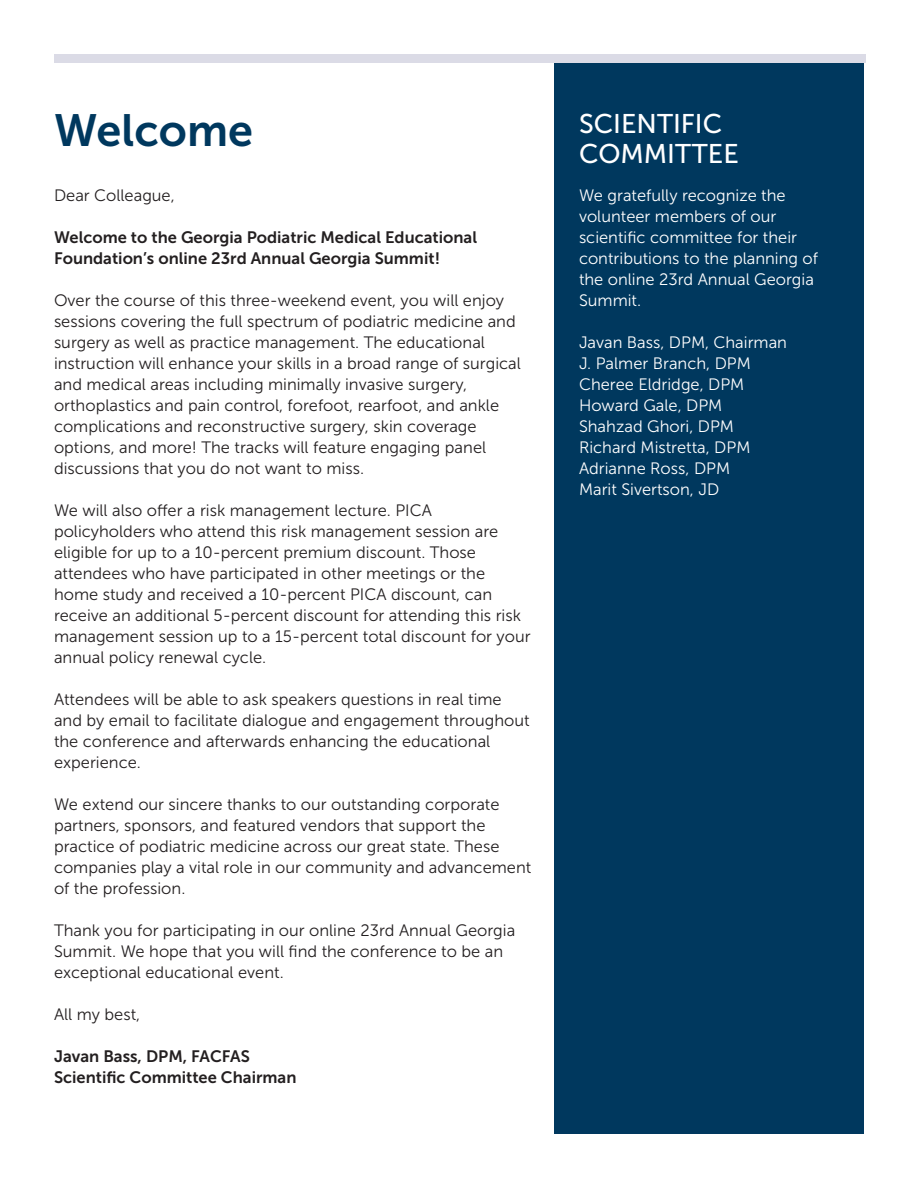
<style>
.page{position:relative;width:918px;height:1188px;background:#fff}
.page>*{position:absolute;margin:0;border:0;box-sizing:border-box;transform-origin:0 0}
.t1{font:45px "Museo Sans 700";color:#00385e}
.t2{font:27px/30px "Museo Sans 500";color:#fff}
.t3{font:16.5px/21px "Museo Sans 300";color:#231f20}
.t4{font:16.5px/21px "Museo Sans 300";color:#fff}
.t5{font:16.5px/21px "Museo Sans 700";color:#231f20}
</style>
<div class="page">
<div style="left:554px;top:54px;width:310px;height:1080px;background:#00385e"></div>
<div style="left:54px;top:54px;width:811px;height:8px;background:#dbdbe6"></div>
<p class="t1" style="left:54px;top:105px;width:201px">Welcome</p>
<p class="t3" style="left:54px;top:185px;width:122px">Dear Colleague,</p>
<p class="t5" style="left:54px;top:227px;width:425px">Welcome to the Georgia Podiatric Medical Educational<br>Foundation’s online 23rd Annual Georgia Summit!</p>
<p class="t3" style="left:54px;top:290px;width:468px">Over the course of this three-weekend event, you will enjoy sessions covering the full spectrum of podiatric medicine and surgery as well as practice management. The educational instruction will enhance your skills in a broad range of surgical and medical areas including minimally invasive surgery, orthoplastics and pain control, forefoot, rearfoot, and ankle complications and reconstructive surgery, skin coverage options, and more! The tracks will feature engaging panel discussions that you do not want to miss.</p>
<p class="t3" style="left:54px;top:500px;width:478px">We will also offer a risk management lecture. PICA policyholders who attend this risk management session are eligible for up to a 10-percent premium discount. Those attendees who have participated in other meetings or the home study and received a 10-percent PICA discount, can receive an additional 5-percent discount for attending this risk management session up to a 15-percent total discount for your annual policy renewal cycle.</p>
<p class="t3" style="left:54px;top:689px;width:477px">Attendees will be able to ask speakers questions in real time and by email to facilitate dialogue and engagement throughout the conference and afterwards enhancing the educational experience.</p>
<p class="t3" style="left:54px;top:794px;width:479px">We extend our sincere thanks to our outstanding corporate partners, sponsors, and featured vendors that support the practice of podiatric medicine across our great state. These companies play a vital role in our community and advancement of the profession.</p>
<p class="t3" style="left:54px;top:920px;width:463px">Thank you for participating in our online 23rd Annual Georgia<br>Summit. We hope that you will find the conference to be an exceptional educational event.</p>
<p class="t3" style="left:54px;top:1004px;width:88px">All my best,</p>
<p class="t5" style="left:54px;top:1046px;width:197px">Javan Bass, DPM, FACFAS</p>
<p class="t5" style="left:54px;top:1067px;width:244px">Scientific Committee Chairman</p>
<p class="t2" style="left:579px;top:108px;width:161px">SCIENTIFIC<br>COMMITTEE</p>
<p class="t4" style="left:579px;top:185px;width:241px">We gratefully recognize the volunteer members of our scientific committee for their contributions to the planning of the online 23rd Annual Georgia<br>Summit.</p>
<p class="t4" style="left:579px;top:332px;width:210px">Javan Bass, DPM, Chairman</p>
<p class="t4" style="left:579px;top:353px;width:173px">J. Palmer Branch, DPM</p>
<p class="t4" style="left:579px;top:374px;width:167px">Cheree Eldridge, DPM</p>
<p class="t4" style="left:579px;top:395px;width:145px">Howard Gale, DPM</p>
<p class="t4" style="left:579px;top:416px;width:157px">Shahzad Ghori, DPM</p>
<p class="t4" style="left:579px;top:437px;width:173px">Richard Mistretta, DPM</p>
<p class="t4" style="left:579px;top:458px;width:153px">Adrianne Ross, DPM</p>
<p class="t4" style="left:579px;top:479px;width:142px">Marit Sivertson, JD</p>
</div>
